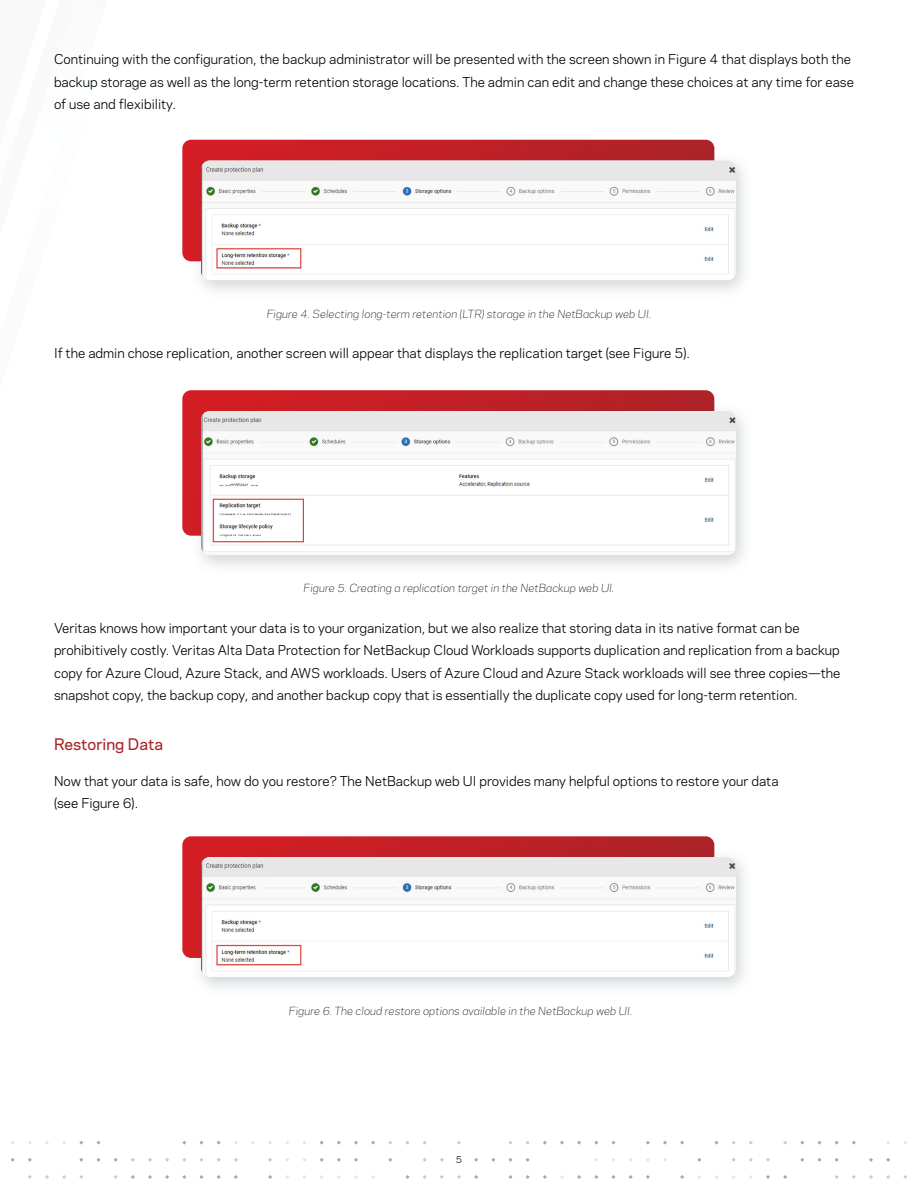
<style>
.page{position:relative;width:918px;height:1188px;background:#fff}
.page>*{position:absolute;margin:0;border:0;box-sizing:border-box;transform-origin:0 0}
.Paragraph_Title{font:500 15px "Polaris";color:#ab2328}
.Body_Copy{font:12.75px/22.5px "Polaris";color:#000}
.Body_Copy-2{font:italic 300 10.5px "Polaris";color:#000}
.t1{font:9px "Polaris";color:#000}
</style>
<div class="page">
<svg style="left:783px;top:1175px;width:4px;height:4px"></svg>
<svg style="left:766px;top:1158px;width:4px;height:4px"></svg>
<svg style="left:766px;top:1175px;width:4px;height:4px"></svg>
<svg style="left:749px;top:1158px;width:4px;height:4px"></svg>
<svg style="left:714px;top:1141px;width:5px;height:4px"></svg>
<svg style="left:697px;top:1158px;width:4px;height:4px"></svg>
<svg style="left:680px;top:1141px;width:4px;height:4px"></svg>
<svg style="left:680px;top:1175px;width:4px;height:4px"></svg>
<svg style="left:663px;top:1141px;width:4px;height:4px"></svg>
<svg style="left:646px;top:1141px;width:4px;height:4px"></svg>
<svg style="left:646px;top:1175px;width:4px;height:4px"></svg>
<svg style="left:629px;top:1175px;width:4px;height:4px"></svg>
<svg style="left:611px;top:1141px;width:5px;height:4px"></svg>
<svg style="left:611px;top:1175px;width:5px;height:4px"></svg>
<svg style="left:594px;top:1175px;width:4px;height:4px"></svg>
<svg style="left:577px;top:1141px;width:4px;height:4px"></svg>
<svg style="left:577px;top:1175px;width:4px;height:4px"></svg>
<svg style="left:560px;top:1141px;width:4px;height:4px"></svg>
<svg style="left:560px;top:1175px;width:4px;height:4px"></svg>
<svg style="left:543px;top:1141px;width:4px;height:4px"></svg>
<svg style="left:543px;top:1175px;width:4px;height:4px"></svg>
<svg style="left:526px;top:1158px;width:4px;height:4px"></svg>
<svg style="left:526px;top:1175px;width:4px;height:4px"></svg>
<svg style="left:508px;top:1141px;width:5px;height:4px"></svg>
<svg style="left:508px;top:1158px;width:5px;height:4px"></svg>
<svg style="left:508px;top:1175px;width:5px;height:4px"></svg>
<svg style="left:491px;top:1158px;width:4px;height:4px"></svg>
<svg style="left:474px;top:1158px;width:4px;height:4px"></svg>
<svg style="left:474px;top:1175px;width:4px;height:4px"></svg>
<svg style="left:457px;top:1141px;width:4px;height:4px"></svg>
<svg style="left:457px;top:1175px;width:4px;height:4px"></svg>
<svg style="left:440px;top:1158px;width:4px;height:4px"></svg>
<svg style="left:440px;top:1175px;width:4px;height:4px"></svg>
<svg style="left:423px;top:1175px;width:4px;height:4px"></svg>
<svg style="left:405px;top:1141px;width:5px;height:4px"></svg>
<svg style="left:405px;top:1175px;width:5px;height:4px"></svg>
<svg style="left:388px;top:1158px;width:4px;height:4px"></svg>
<svg style="left:371px;top:1141px;width:4px;height:4px"></svg>
<svg style="left:354px;top:1141px;width:4px;height:4px"></svg>
<svg style="left:354px;top:1158px;width:4px;height:4px"></svg>
<svg style="left:354px;top:1175px;width:4px;height:4px"></svg>
<svg style="left:337px;top:1141px;width:4px;height:4px"></svg>
<svg style="left:337px;top:1158px;width:4px;height:4px"></svg>
<svg style="left:320px;top:1158px;width:4px;height:4px"></svg>
<svg style="left:268px;top:1158px;width:4px;height:4px"></svg>
<svg style="left:268px;top:1175px;width:4px;height:4px"></svg>
<svg style="left:234px;top:1158px;width:4px;height:4px"></svg>
<svg style="left:234px;top:1175px;width:4px;height:4px"></svg>
<svg style="left:217px;top:1175px;width:4px;height:4px"></svg>
<svg style="left:199px;top:1141px;width:5px;height:4px"></svg>
<svg style="left:199px;top:1158px;width:5px;height:4px"></svg>
<svg style="left:199px;top:1175px;width:5px;height:4px"></svg>
<svg style="left:182px;top:1175px;width:4px;height:4px"></svg>
<svg style="left:165px;top:1158px;width:4px;height:4px"></svg>
<svg style="left:165px;top:1175px;width:4px;height:4px"></svg>
<svg style="left:148px;top:1158px;width:4px;height:4px"></svg>
<svg style="left:148px;top:1175px;width:4px;height:4px"></svg>
<svg style="left:131px;top:1158px;width:4px;height:4px"></svg>
<svg style="left:131px;top:1175px;width:4px;height:4px"></svg>
<svg style="left:114px;top:1158px;width:4px;height:4px"></svg>
<svg style="left:114px;top:1175px;width:4px;height:4px"></svg>
<svg style="left:96px;top:1141px;width:5px;height:4px"></svg>
<svg style="left:96px;top:1158px;width:5px;height:4px"></svg>
<svg style="left:79px;top:1158px;width:4px;height:4px"></svg>
<svg style="left:79px;top:1175px;width:4px;height:4px"></svg>
<svg style="left:62px;top:1175px;width:4px;height:4px"></svg>
<svg style="left:45px;top:1175px;width:4px;height:4px"></svg>
<svg style="left:28px;top:1158px;width:4px;height:4px"></svg>
<svg style="left:28px;top:1175px;width:4px;height:4px"></svg>
<svg style="left:11px;top:1158px;width:4px;height:4px"></svg>
<svg style="left:903px;top:1175px;width:4px;height:4px"></svg>
<svg style="left:886px;top:1158px;width:4px;height:4px"></svg>
<svg style="left:886px;top:1175px;width:4px;height:4px"></svg>
<svg style="left:869px;top:1158px;width:4px;height:4px"></svg>
<svg style="left:869px;top:1175px;width:4px;height:4px"></svg>
<svg style="left:852px;top:1141px;width:4px;height:4px"></svg>
<svg style="left:852px;top:1175px;width:4px;height:4px"></svg>
<svg style="left:835px;top:1158px;width:4px;height:4px"></svg>
<svg style="left:835px;top:1175px;width:4px;height:4px"></svg>
<svg style="left:817px;top:1141px;width:5px;height:4px"></svg>
<svg style="left:817px;top:1158px;width:5px;height:4px"></svg>
<svg style="left:800px;top:1158px;width:4px;height:4px"></svg>
<svg style="left:182px;top:140px;width:532px;height:121px;background:#c42228"></svg>
<div style="left:190px;top:151px;width:564px;height:150px;background:#425563;opacity:.25"></div>
<img style="left:201px;top:161px;width:535px;height:119px">
<svg style="left:182px;top:390px;width:532px;height:146px;background:#c6252c"></svg>
<div style="left:190px;top:402px;width:564px;height:173px;background:#425563;opacity:.25"></div>
<img style="left:201px;top:411px;width:535px;height:144px">
<svg style="left:182px;top:836px;width:532px;height:122px;background:#c5272d"></svg>
<div style="left:190px;top:848px;width:564px;height:149px;background:#425563;opacity:.25"></div>
<img style="left:201px;top:857px;width:535px;height:120px">
<p class="Body_Copy" style="left:54px;top:47px;width:801px">Continuing with the configuration, the backup administrator will be presented with the screen shown in Figure 4 that displays both the backup storage as well as the long-term retention storage locations. The admin can edit and change these choices at any time for ease of use and flexibility.</p>
<p class="Body_Copy-2" style="left:267px;top:306px;width:386px">Figure 4. Selecting long-term retention (LTR) storage in the NetBackup web UI.</p>
<p class="Body_Copy" style="left:54px;top:341px;width:635px">If the admin chose replication, another screen will appear that displays the replication target (see Figure 5).</p>
<p class="Body_Copy-2" style="left:304px;top:580px;width:312px">Figure 5. Creating a replication target in the NetBackup web UI.</p>
<p class="Body_Copy" style="left:54px;top:616px;width:788px">Veritas knows how important your data is to your organization, but we also realize that storing data in its native format can be prohibitively costly. Veritas Alta Data Protection for NetBackup Cloud Workloads supports duplication and replication from a backup copy for Azure Cloud, Azure Stack, and AWS workloads. Users of Azure Cloud and Azure Stack workloads will see three copies—the snapshot copy, the backup copy, and another backup copy that is essentially the duplicate copy used for long-term retention.</p>
<p class="Paragraph_Title" style="left:54px;top:733px;width:111px">Restoring Data</p>
<p class="Body_Copy" style="left:54px;top:769px;width:726px">Now that your data is safe, how do you restore? The NetBackup web UI provides many helpful options to restore your data (see Figure 6).</p>
<p class="Body_Copy-2" style="left:289px;top:1003px;width:345px">Figure 6. The cloud restore options available in the NetBackup web UI.</p>
<p class="t1" style="left:456px;top:1153px;width:8px">5</p>
</div>
